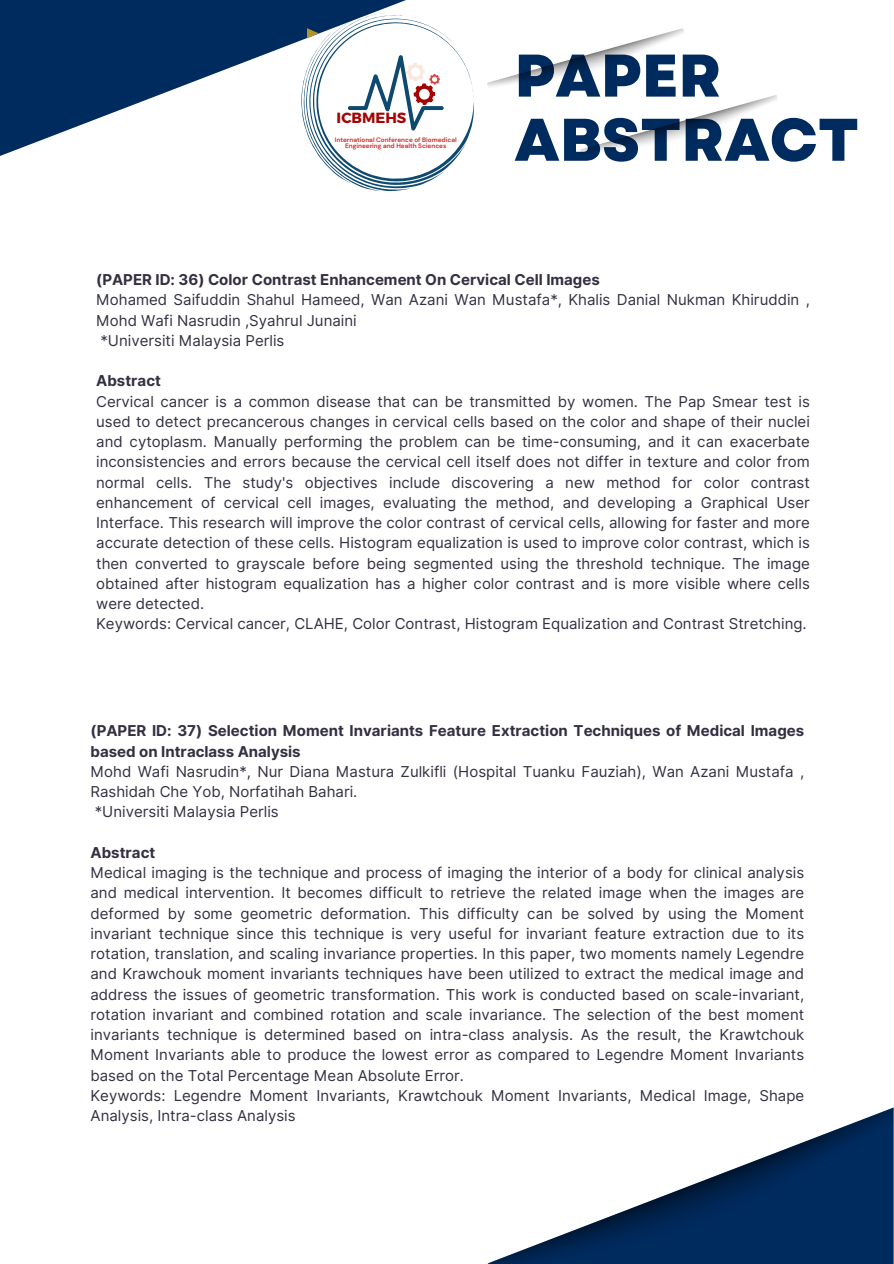
<style>
.page{position:relative;width:894px;height:1264px;background:#fff}
.page>*{position:absolute;margin:0;border:0;box-sizing:border-box;transform-origin:0 0}
.t1{font:800 60px/64.2px "Garet";color:#002b5f}
.t2{font:15px/20.2px "Inter";color:#352f42}
.t3{font:700 14.7px "Montserrat";color:#a40404}
.t4{font:700 6.45px/6px "DM Sans";color:#d12d2d;text-align:center}
.s1{font-weight:700}
</style>
<div class="page">
<svg style="left:0;top:0;width:406px;height:156px;fill:#002b5f"></svg>
<img style="left:487px;top:28px;width:197px;height:59px">
<img style="left:580px;top:95px;width:197px;height:59px">
<svg style="left:301px;top:13px;width:173px;height:178px"></svg>
<img style="left:489px;top:1107px;width:404px;height:156px">
<p class="t3" style="left:336px;top:109px;width:71px">ICBMEHS</p>
<h2 class="t4" style="left:335px;top:136px;width:123px">International Conference of Biomedical<br>Engineering and Health Sciences</h2>
<p class="t1" style="left:514px;top:44px;width:346px">PAPER<br>ABSTRACT</p>
<h3 class="t2" style="left:96px;top:269px;width:715px"><span class="s1">(PAPER ID: 36) Color Contrast Enhancement On Cervical Cell Images<br></span>Mohamed Saifuddin Shahul Hameed, Wan Azani Wan Mustafa*, Khalis Danial Nukman Khiruddin , Mohd Wafi Nasrudin ,Syahrul Junaini<br>*Universiti Malaysia Perlis</h3>
<h3 class="t2" style="left:96px;top:371px;width:715px"><span class="s1">Abstract<br></span>Cervical cancer is a common disease that can be transmitted by women. The Pap Smear test is used to detect precancerous changes in cervical cells based on the color and shape of their nuclei and cytoplasm. Manually performing the problem can be time-consuming, and it can exacerbate inconsistencies and errors because the cervical cell itself does not differ in texture and color from normal cells. The study's objectives include discovering a new method for color contrast enhancement of cervical cell images, evaluating the method, and developing a Graphical User Interface. This research will improve the color contrast of cervical cells, allowing for faster and more accurate detection of these cells. Histogram equalization is used to improve color contrast, which is then converted to grayscale before being segmented using the threshold technique. The image obtained after histogram equalization has a higher color contrast and is more visible where cells were detected.<br>Keywords: Cervical cancer, CLAHE, Color Contrast, Histogram Equalization and Contrast Stretching.</h3>
<h1 class="t2" style="left:90px;top:720px;width:715px"><span class="s1">(PAPER ID: 37) Selection Moment Invariants Feature Extraction Techniques of Medical Images based on Intraclass Analysis<br></span>Mohd Wafi Nasrudin*, Nur Diana Mastura Zulkifli (Hospital Tuanku Fauziah), Wan Azani Mustafa , Rashidah Che Yob, Norfatihah Bahari.<br>*Universiti Malaysia Perlis</h1>
<p class="t2" style="left:90px;top:842px;width:715px"><span class="s1">Abstract<br></span>Medical imaging is the technique and process of imaging the interior of a body for clinical analysis and medical intervention. It becomes difficult to retrieve the related image when the images are deformed by some geometric deformation. This difficulty can be solved by using the Moment invariant technique since this technique is very useful for invariant feature extraction due to its rotation, translation, and scaling invariance properties. In this paper, two moments namely Legendre and Krawchouk moment invariants techniques have been utilized to extract the medical image and address the issues of geometric transformation. This work is conducted based on scale-invariant, rotation invariant and combined rotation and scale invariance. The selection of the best moment invariants technique is determined based on intra-class analysis. As the result, the Krawtchouk Moment Invariants able to produce the lowest error as compared to Legendre Moment Invariants based on the Total Percentage Mean Absolute Error.<br>Keywords: Legendre Moment Invariants, Krawtchouk Moment Invariants, Medical Image, Shape Analysis, Intra-class Analysis</p>
</div>
